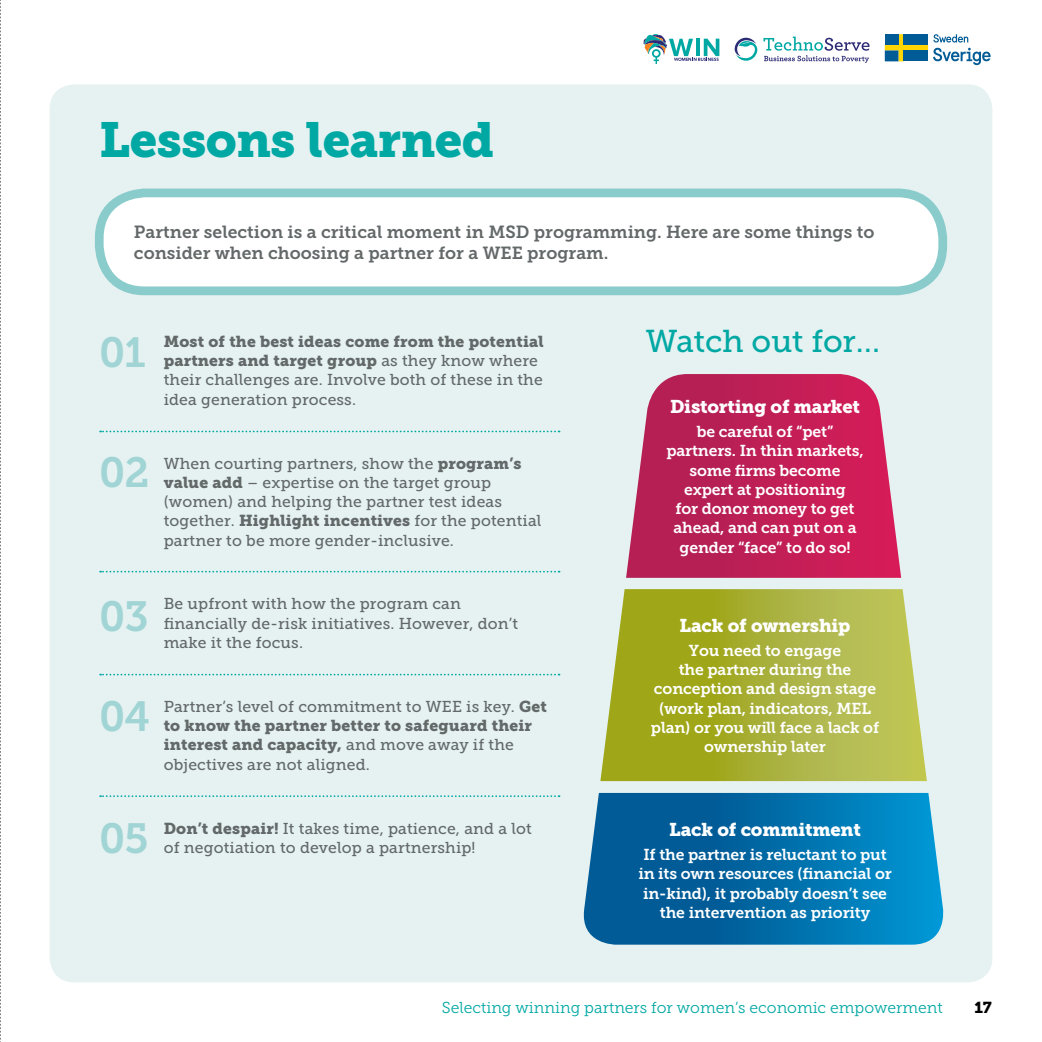
<style>
.page{position:relative;width:1042px;height:1042px;background:#fff}
.page>*{position:absolute;margin:0;border:0;box-sizing:border-box;transform-origin:0 0}
.t1{font:49px "Museo Slab 900";letter-spacing:-.01em;color:#00a8a4}
.t2{font:42px "Museo Slab 700";letter-spacing:-.02em;color:#a1d4d4}
.t3{font:31.5px "Museo Slab 500";letter-spacing:-.005em;color:#00a8a4}
.t4{font:18.38px "Museo Slab 900";letter-spacing:-.01em;color:#fff}
.t5{font:17.5px/21px "Museo Slab 700";color:#636869}
.t6{font:15.75px/19.2px "Museo Slab 500";letter-spacing:.01em;color:#636869}
.t7{font:15.75px/19.2px "Museo Slab 700";letter-spacing:-.01em;color:#fff;text-align:center}
.t8{font:15.75px/19.2px "Museo Slab 900";letter-spacing:.01em;color:#636869}
.t9{font:15.75px "Museo Slab 300";color:#00a8a4}
.t10{font:15.75px "Museo Slab 900";color:#000}
.s1{font-family:"Museo Slab 500"}
.s2{font-family:"Museo Slab 900"}
</style>
<div class="page">
<svg style="left:885px;top:34px;width:105px;height:31px"></svg>
<svg style="left:735px;top:37px;width:134px;height:26px"></svg>
<svg style="left:643px;top:34px;width:76px;height:30px"></svg>
<svg style="left:0;top:0;width:1px;height:1042px"></svg>
<div style="left:50px;top:84px;width:942px;height:898px;background:#e5f2f1;border-radius:25px"></div>
<div style="left:99px;top:193px;width:844px;height:98px;background:#fff;border-radius:46px"></div>
<div style="left:95px;top:189px;width:852px;height:106px;border:9px solid #8acbcb;border-radius:46px"></div>
<svg style="left:100px;top:431px;width:459px;height:1px"></svg>
<svg style="left:100px;top:571px;width:459px;height:1px"></svg>
<svg style="left:100px;top:674px;width:459px;height:1px"></svg>
<svg style="left:100px;top:795px;width:459px;height:2px"></svg>
<svg style="left:626px;top:374px;width:275px;height:204px;background:#c43465"></svg>
<svg style="left:600px;top:589px;width:327px;height:192px;background:#aeb644"></svg>
<svg style="left:583px;top:793px;width:361px;height:151px;background:#0973ad"></svg>
<h1 class="t1" style="left:99px;top:111px;width:397px">Lessons learned</h1>
<p class="t5" style="left:134px;top:221px;width:742px">Partner selection is a critical moment in MSD programming. Here are some things to consider when choosing a partner for a WEE program.</p>
<h2 class="t2" style="left:99px;top:329px;width:48px">01</h2>
<p class="t8" style="left:164px;top:332px;width:381px">Most of the best ideas come from the potential partners and target group <span class="s1">as they know where</span></p>
<p class="t6" style="left:164px;top:370px;width:380px">their challenges are. Involve both of these in the idea generation process.</p>
<h2 class="t2" style="left:99px;top:448px;width:52px">02</h2>
<p class="t6" style="left:164px;top:454px;width:379px">When courting partners, show the <span class="s2">program’s value add</span> – expertise on the target group (women) and helping the partner test ideas together. <span class="s2">Highlight incentives</span> for the potential partner to be more gender-inclusive.</p>
<h3 class="t3" style="left:646px;top:323px;width:236px">Watch out for…</h3>
<p class="t4" style="left:670px;top:396px;width:192px">Distorting of market</p>
<p class="t7" style="left:666px;top:422px;width:199px">be careful of “pet” partners. In thin markets, some firms become expert at positioning<br>for donor money to get ahead, and can put on a gender “face” to do so!</p>
<h2 class="t2" style="left:99px;top:592px;width:51px">03</h2>
<p class="t6" style="left:164px;top:594px;width:356px">Be upfront with how the program can financially de-risk initiatives. However, don’t make it the focus.</p>
<h2 class="t2" style="left:99px;top:693px;width:53px">04</h2>
<p class="t6" style="left:164px;top:697px;width:385px">Partner’s level of commitment to WEE is key. <span class="s2">Get</span></p>
<p class="t8" style="left:164px;top:716px;width:370px">to know the partner better to safeguard their interest and capacity, <span class="s1">and move away if the</span></p>
<p class="t6" style="left:164px;top:755px;width:208px">objectives are not aligned.</p>
<p class="t4" style="left:679px;top:614px;width:172px">Lack of ownership</p>
<p class="t7" style="left:651px;top:641px;width:230px">You need to engage<br>the partner during the conception and design stage (work plan, indicators, MEL plan) or you will face a lack of ownership later</p>
<h2 class="t2" style="left:99px;top:814px;width:51px">05</h2>
<p class="t6" style="left:164px;top:818px;width:369px"><span class="s2">Don’t despair!</span> It takes time, patience, and a lot of negotiation to develop a partnership!</p>
<p class="t4" style="left:669px;top:819px;width:193px">Lack of commitment</p>
<p class="t7" style="left:638px;top:845px;width:255px">If the partner is reluctant to put in its own resources (financial or in-kind), it probably doesn’t see the intervention as priority</p>
<p class="t9" style="left:442px;top:999px;width:502px">Selecting winning partners for women’s economic empowerment</p>
<p class="t10" style="left:974px;top:998px;width:19px">17</p>
</div>
